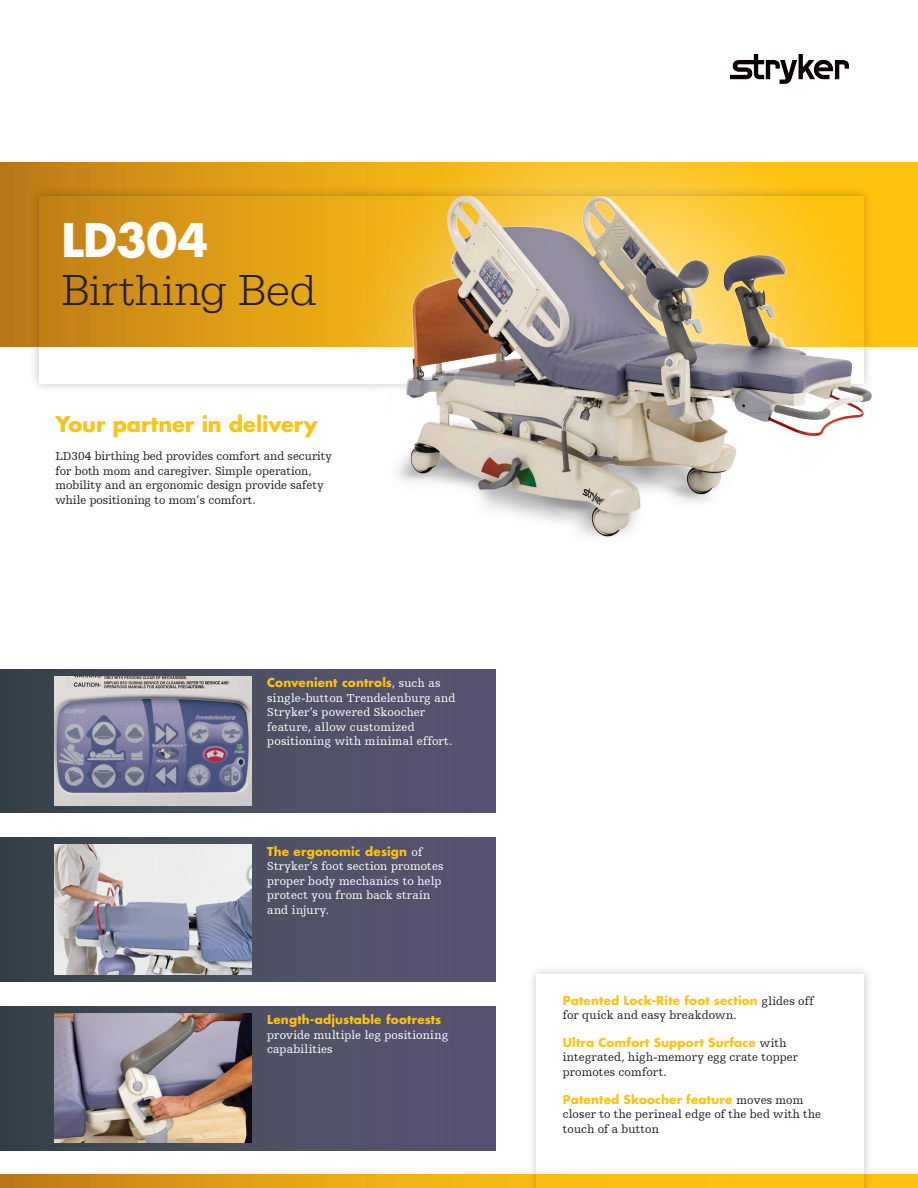
<style>
.page{position:relative;width:918px;height:1188px;background:#fff}
.page>*{position:absolute;margin:0;border:0;box-sizing:border-box;transform-origin:0 0}
.Headline{font:300 45px/48px "Egyptienne URW";letter-spacing:.01em;color:#231f20}
.Headline-2{font:700 21px "Futura Std";letter-spacing:-.005em;color:#fec210}
.t1{font:12px/14.4px "Humanist Slabserif 712 BT";letter-spacing:.015em;color:#fff}
.Feature_Point_intro{font:12px/14.4px "Humanist Slabserif 712 BT";letter-spacing:.015em;color:#231f20}
.body{font:12px/14.4px "Humanist Slabserif 712 BT";color:#231f20}
.s1{font-family:"Futura For Stryker";font-weight:700;color:#fff}
.s2{font-family:"Futura For Stryker";font-weight:700;color:#fec210}
.s3{font-family:"Futura Std";font-weight:700;color:#fec210}
</style>
<div class="page">
<svg style="left:0;top:1174px;width:918px;height:14px;background:#e1a115"></svg>
<svg style="left:0;top:838px;width:496px;height:144px;background:#4e4f65"></svg>
<div style="left:0;top:1006px;width:496px;height:144px;background:linear-gradient(to right,#374448,#5c5676)"></div>
<div style="left:0;top:669px;width:496px;height:144px;background:linear-gradient(to right,#374448,#5c5676)"></div>
<svg style="left:0;top:162px;width:263px;height:185px;background:#c68417"></svg>
<div style="left:29px;top:186px;width:844px;height:207px;background:#231f20;opacity:.25"></div>
<svg style="left:39px;top:196px;width:224px;height:187px"></svg>
<div style="left:527px;top:964px;width:347px;height:224px;background:#231f20;opacity:.25"></div>
<div style="left:536px;top:974px;width:328px;height:214px;background:#fff"></div>
<svg style="left:730px;top:54px;width:119px;height:30px"></svg>
<img style="left:54px;top:676px;width:197px;height:130px">
<img style="left:55px;top:845px;width:196px;height:129px">
<img style="left:54px;top:1013px;width:197px;height:130px">
<img style="left:263px;top:162px;width:655px;height:231px">
<img style="left:383px;top:167px;width:516px;height:371px">
<p class="Headline" style="left:62px;top:219px;width:256px"><span class="s1">LD304<br></span>Birthing Bed</p>
<p class="Headline-2" style="left:56px;top:410px;width:264px">Your partner in delivery</p>
<p class="body" style="left:56px;top:449px;width:278px">LD304 birthing bed provides comfort and security for both mom and caregiver. Simple operation, mobility and an ergonomic design provide safety while positioning to mom’s comfort.</p>
<p class="t1" style="left:267px;top:676px;width:189px"><span class="s2">Convenient controls</span>, such as single-button Trendelenburg and<br>Stryker’s powered Skoocher feature, allow customized positioning with minimal effort.</p>
<p class="t1" style="left:267px;top:845px;width:178px"><span class="s2">The ergonomic design</span> of<br>Stryker’s foot section promotes proper body mechanics to help protect you from back strain and injury.</p>
<p class="t1" style="left:267px;top:1013px;width:182px"><span class="s2">Length-adjustable footrests </span>provide multiple leg positioning capabilities</p>
<p class="Feature_Point_intro" style="left:563px;top:993px;width:253px"><span class="s3">Patented Lock-Rite foot section</span> glides off for quick and easy breakdown.</p>
<p class="Feature_Point_intro" style="left:563px;top:1036px;width:237px"><span class="s3">Ultra Comfort Support Surface</span> with integrated, high-memory egg crate topper promotes comfort.</p>
<p class="Feature_Point_intro" style="left:563px;top:1092px;width:260px"><span class="s3">Patented Skoocher feature</span> moves mom closer to the perineal edge of the bed with the touch of a button</p>
</div>
